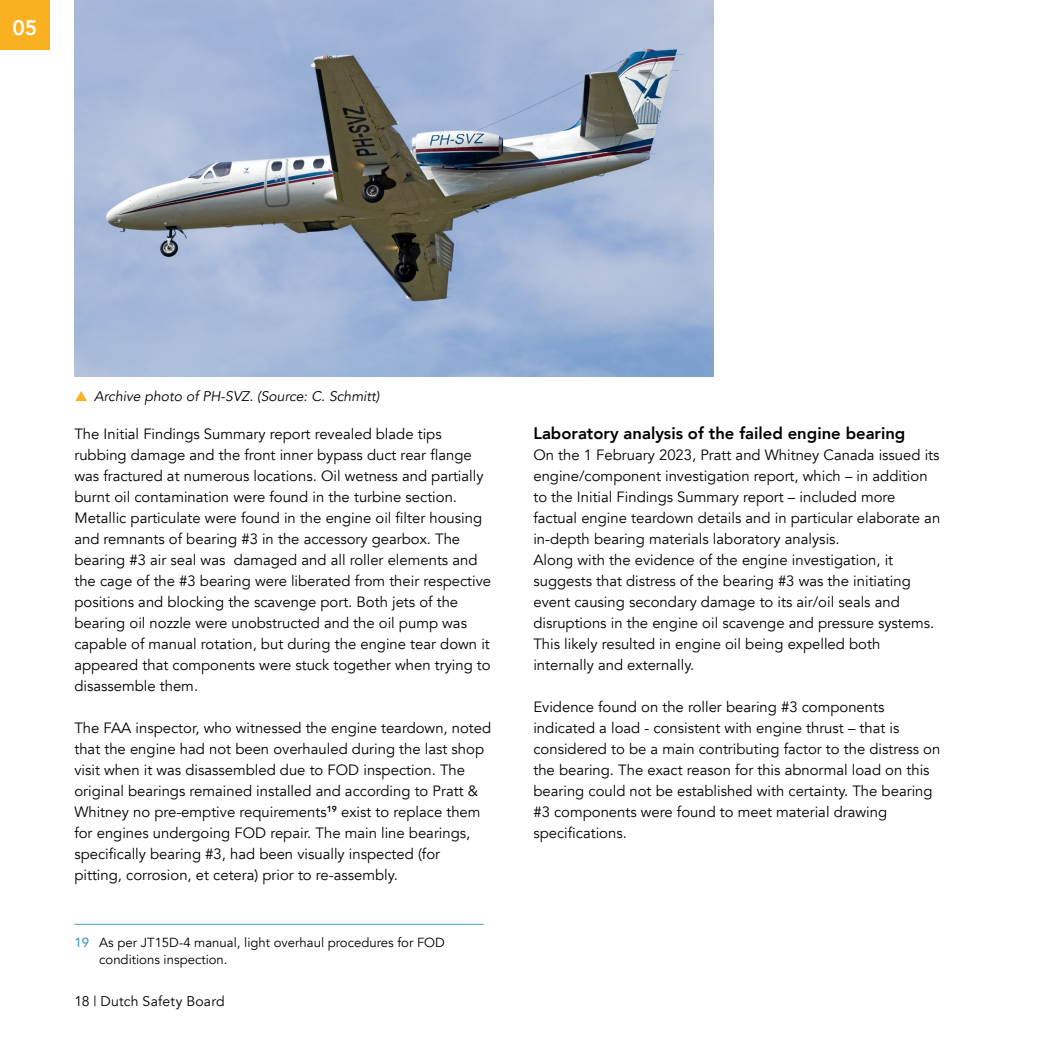
<style>
.page{position:relative;width:1042px;height:1042px;background:#fff}
.page>*{position:absolute;margin:0;border:0;box-sizing:border-box;transform-origin:0 0}
.Hoofdstuk_cijfer_kle{font:800 21px "Avenir";color:#fff}
.H4_-_Subkop{font:800 16.62px "Avenir";color:#000}
.P_-_plattetekst{font:14.88px/21px "Avenir";color:#000}
.t1{font:italic 14px "Avenir";color:#000}
.t2{font:14px "Avenir";letter-spacing:.015em;color:#000}
.Voetnoot{font:13.12px/17.5px "Avenir";color:#000}
.s1{font-family:"Avenir LT Std";font-weight:500;color:#499abb}
</style>
<div class="page">
<hr style="left:74px;top:924px;width:410px;height:1px;background:#499abb">
<img style="left:74px;top:0;width:639px;height:376px">
<div style="left:0;top:0;width:50px;height:50px;background:#f9b122"></div>
<p class="Hoofdstuk_cijfer_kle" style="left:12px;top:12px;width:26px">05</p>
<p class="t1" style="left:94px;top:387px;width:287px">Archive photo of PH-SVZ. (Source: C. Schmitt)</p>
<p class="P_-_plattetekst" style="left:74px;top:424px;width:418px">The Initial Findings Summary report revealed blade tips rubbing damage and the front inner bypass duct rear flange was fractured at numerous locations. Oil wetness and partially burnt oil contamination were found in the turbine section.<br>Metallic particulate were found in the engine oil filter housing and remnants of bearing #3 in the accessory gearbox. The bearing #3 air seal was damaged and all roller elements and the cage of the #3 bearing were liberated from their respective positions and blocking the scavenge port. Both jets of the bearing oil nozzle were unobstructed and the oil pump was capable of manual rotation, but during the engine tear down it appeared that components were stuck together when trying to disassemble them.</p>
<p class="P_-_plattetekst" style="left:74px;top:718px;width:418px">The FAA inspector, who witnessed the engine teardown, noted that the engine had not been overhauled during the last shop visit when it was disassembled due to FOD inspection. The original bearings remained installed and according to Pratt &amp; Whitney no pre-emptive requirements<sup>19</sup> exist to replace them for engines undergoing FOD repair. The main line bearings, specifically bearing #3, had been visually inspected (for pitting, corrosion, et cetera) prior to re-assembly.</p>
<p class="Voetnoot" style="left:99px;top:933px;width:347px;text-indent:-25px"><span class="s1">19</span> As per JT15D-4 manual, light overhaul procedures for FOD conditions inspection.</p>
<p class="t2" style="left:74px;top:993px;width:152px">18 | Dutch Safety Board</p>
<h4 class="H4_-_Subkop" style="left:533px;top:420px;width:373px">Laboratory analysis of the failed engine bearing</h4>
<p class="P_-_plattetekst" style="left:533px;top:445px;width:408px">On the 1 February 2023, Pratt and Whitney Canada issued its engine/component investigation report, which – in addition to the Initial Findings Summary report – included more factual engine teardown details and in particular elaborate an in-depth bearing materials laboratory analysis.</p>
<p class="P_-_plattetekst" style="left:533px;top:550px;width:402px">Along with the evidence of the engine investigation, it suggests that distress of the bearing #3 was the initiating event causing secondary damage to its air/oil seals and disruptions in the engine oil scavenge and pressure systems.<br>This likely resulted in engine oil being expelled both internally and externally.</p>
<p class="P_-_plattetekst" style="left:533px;top:697px;width:408px">Evidence found on the roller bearing #3 components indicated a load - consistent with engine thrust – that is considered to be a main contributing factor to the distress on the bearing. The exact reason for this abnormal load on this bearing could not be established with certainty. The bearing #3 components were found to meet material drawing specifications.</p>
</div>
